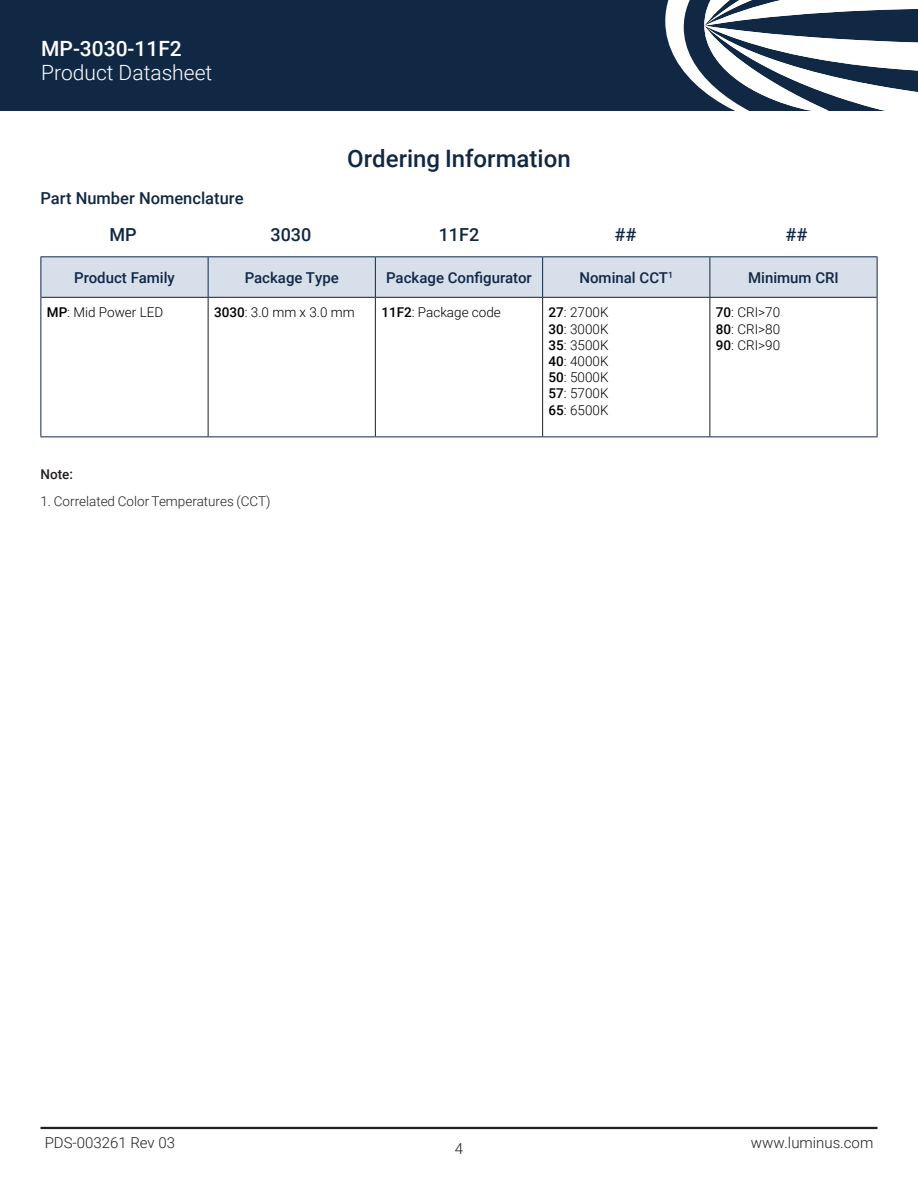
<style>
.page{position:relative;width:918px;height:1188px;background:#fff}
.page>*{position:absolute;margin:0;border:0;box-sizing:border-box;transform-origin:0 0}
.t1{font:500 24px "Roboto";color:#112845}
.t2{font:300 21px "Roboto";color:#fff}
.t3{font:500 21px "Roboto";color:#fff}
.t4{font:500 18px "Roboto";color:#112845}
.t5{font:500 16.5px "Roboto";color:#112845}
.t6{font:500 15px "Roboto";color:#112845}
.t7{font:300 15px "Roboto";color:#231f20}
.t8{font:300 13.5px/16.2px "Roboto";color:#000;text-align:justify}
.t9{font:300 13.5px "Roboto";color:#231f20}
.t10{font:500 13.5px "Roboto";color:#231f20}
.s1{font-weight:500}
</style>
<div class="page">
<div style="left:0;top:0;width:918px;height:110px;background:#112845"></div>
<svg style="left:665px;top:0;width:253px;height:110px"></svg>
<hr style="left:40px;top:1127px;width:838px;height:2px;background:#231f20">
<div style="left:42px;top:257px;width:835px;height:40px;background:#d7dfeb"></div>
<hr style="left:41px;top:297px;width:167px;height:1px;background:#231f20">
<hr style="left:208px;top:297px;width:167px;height:1px;background:#231f20">
<hr style="left:208px;top:298px;width:1px;height:138px;background:#231f20">
<hr style="left:375px;top:297px;width:168px;height:1px;background:#231f20">
<hr style="left:375px;top:298px;width:1px;height:138px;background:#231f20">
<hr style="left:543px;top:297px;width:167px;height:1px;background:#231f20">
<hr style="left:542px;top:298px;width:1px;height:138px;background:#231f20">
<hr style="left:710px;top:297px;width:167px;height:1px;background:#231f20">
<hr style="left:710px;top:298px;width:1px;height:138px;background:#231f20">
<hr style="left:41px;top:257px;width:1px;height:40px;background:#112845">
<hr style="left:41px;top:256px;width:167px;height:1px;background:#112845">
<hr style="left:208px;top:256px;width:167px;height:1px;background:#112845">
<hr style="left:375px;top:256px;width:168px;height:1px;background:#112845">
<hr style="left:543px;top:256px;width:167px;height:1px;background:#112845">
<hr style="left:710px;top:256px;width:167px;height:1px;background:#112845">
<hr style="left:877px;top:257px;width:1px;height:40px;background:#112845">
<hr style="left:41px;top:297px;width:1px;height:139px;background:#112845">
<hr style="left:41px;top:436px;width:167px;height:1px;background:#112845">
<hr style="left:208px;top:436px;width:167px;height:1px;background:#112845">
<hr style="left:375px;top:436px;width:168px;height:1px;background:#112845">
<hr style="left:543px;top:436px;width:167px;height:1px;background:#112845">
<hr style="left:877px;top:297px;width:1px;height:139px;background:#112845">
<hr style="left:710px;top:436px;width:167px;height:1px;background:#112845">
<hr style="left:208px;top:257px;width:1px;height:40px;background:#112845">
<hr style="left:375px;top:257px;width:1px;height:40px;background:#112845">
<hr style="left:542px;top:257px;width:1px;height:40px;background:#112845">
<hr style="left:710px;top:257px;width:1px;height:40px;background:#112845">
<h2 class="t3" style="left:41px;top:34px;width:142px">MP-3030-11F2</h2>
<h2 class="t2" style="left:41px;top:58px;width:173px">Product Datasheet</h2>
<p class="t5" style="left:40px;top:187px;width:205px">Part Number Nomenclature</p>
<h1 class="t1" style="left:347px;top:142px;width:225px">Ordering Information</h1>
<h3 class="t4" style="left:109px;top:222px;width:29px">MP</h3>
<h3 class="t4" style="left:271px;top:222px;width:42px">3030</h3>
<h3 class="t4" style="left:439px;top:222px;width:42px">11F2</h3>
<h3 class="t4" style="left:615px;top:222px;width:23px">##</h3>
<h3 class="t4" style="left:786px;top:222px;width:23px">##</h3>
<p class="t6" style="left:74px;top:267px;width:102px">Product Family</p>
<p class="t6" style="left:245px;top:267px;width:96px">Package Type</p>
<p class="t6" style="left:386px;top:267px;width:147px">Package Configurator</p>
<p class="t6" style="left:579px;top:267px;width:95px">Nominal CCT<sup>1</sup></p>
<p class="t6" style="left:748px;top:267px;width:92px">Minimum CRI</p>
<p class="t8" style="left:47px;top:304px;width:118px"><span class="s1">MP</span>: Mid Power LED</p>
<p class="t8" style="left:214px;top:304px;width:142px"><span class="s1">3030</span>: 3.0 mm x 3.0 mm</p>
<p class="t8" style="left:381px;top:304px;width:121px"><span class="s1">11F2</span>: Package code</p>
<p class="t8" style="left:549px;top:304px;width:61px"><span class="s1">27</span>: 2700K <span class="s1">30</span>: 3000K <span class="s1">35</span>: 3500K <span class="s1">40</span>: 4000K <span class="s1">50</span>: 5000K <span class="s1">57</span>: 5700K <span class="s1">65</span>: 6500K</p>
<p class="t8" style="left:716px;top:304px;width:66px"><span class="s1">70</span>: CRI&gt;70<br><span class="s1">80</span>: CRI&gt;80<br><span class="s1">90</span>: CRI&gt;90</p>
<p class="t10" style="left:41px;top:465px;width:34px">Note:</p>
<p class="t9" style="left:41px;top:491px;width:232px">1. Correlated Color Temperatures (CCT)</p>
<p class="t7" style="left:45px;top:1132px;width:132px">PDS-003261 Rev 03</p>
<p class="t7" style="left:751px;top:1132px;width:124px">www.luminus.com</p>
<p class="t7" style="left:455px;top:1139px;width:10px">4</p>
</div>
